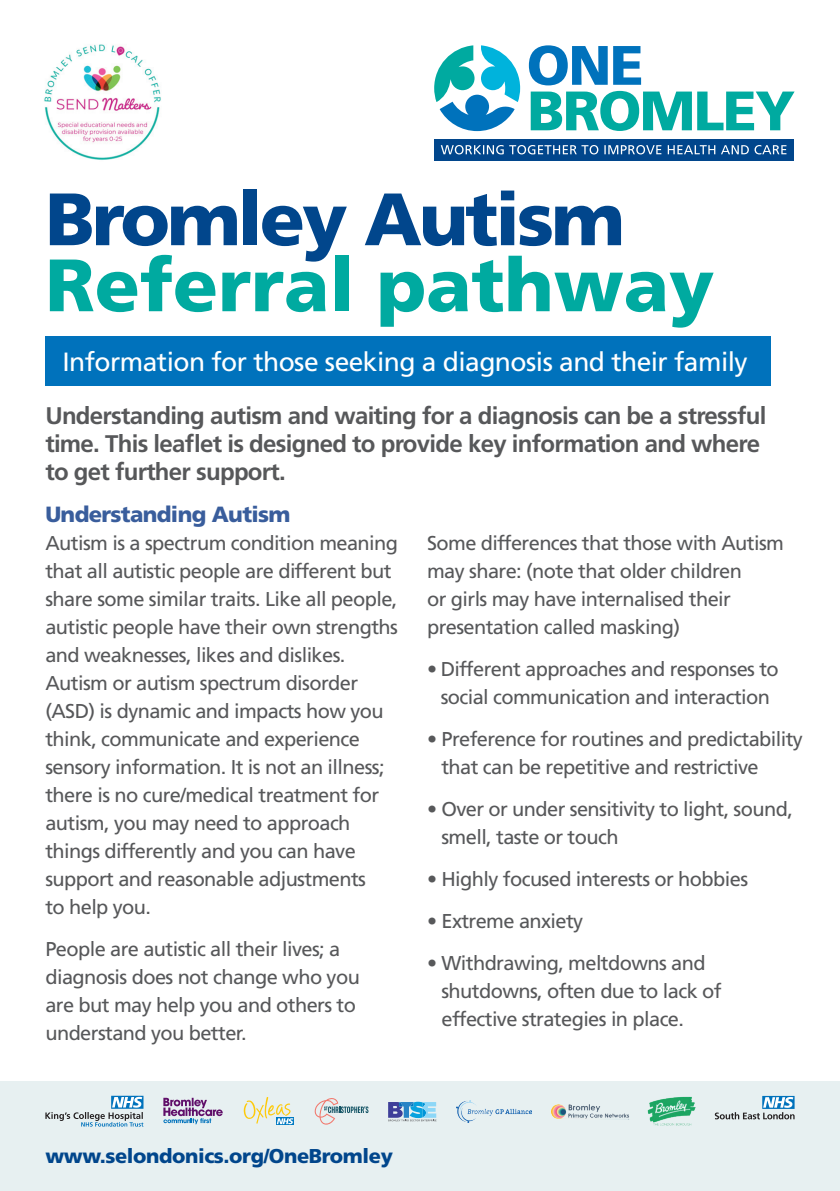
<style>
.page{position:relative;width:840px;height:1191px;background:#fff}
.page>*{position:absolute;margin:0;border:0;box-sizing:border-box;transform-origin:0 0}
.t1{font:900 74px "Frutiger LT Pro";color:#00aaa0}
.t2{font:900 74px "Frutiger LT Pro";letter-spacing:-.04em;color:#01468c}
.t3{font:26.4px "Frutiger LT Pro";letter-spacing:-.02em;color:#fff}
.t4{font:700 24px/28px "Frutiger LT Pro";letter-spacing:-.03em;color:#57585a}
.t5{font:900 22px "Frutiger LT Pro";letter-spacing:-.03em;color:#395d9c}
.t6{font:20px/28px "Frutiger LT Pro";letter-spacing:-.03em;color:#57585a}
.t7{font:900 20px "Frutiger LT Pro";letter-spacing:-.02em;color:#01468c}
</style>
<div class="page">
<div style="left:0;top:1081px;width:839px;height:110px;background:#e7f0f1"></div>
<div style="left:434px;top:139px;width:359px;height:21px;background:#01468c"></div>
<svg style="left:440px;top:145px;width:221px;height:9px"></svg>
<svg style="left:667px;top:145px;width:119px;height:9px"></svg>
<svg style="left:434px;top:45px;width:86px;height:86px"></svg>
<svg style="left:530px;top:91px;width:264px;height:40px"></svg>
<svg style="left:528px;top:45px;width:112px;height:40px"></svg>
<img style="left:44px;top:44px;width:117px;height:116px">
<div style="left:45px;top:336px;width:725px;height:49px;background:#0072bc"></div>
<svg style="left:163px;top:1097px;width:59px;height:27px"></svg>
<svg style="left:314px;top:1098px;width:54px;height:26px"></svg>
<div style="left:276px;top:1117px;width:18px;height:7px;background:#007ac2"></div>
<svg style="left:243px;top:1097px;width:50px;height:27px"></svg>
<svg style="left:388px;top:1101px;width:48px;height:20px"></svg>
<img style="left:647px;top:1096px;width:48px;height:30px">
<svg style="left:45px;top:1095px;width:98px;height:31px"></svg>
<img style="left:551px;top:1104px;width:78px;height:16px">
<img style="left:456px;top:1101px;width:75px;height:21px">
<svg style="left:714px;top:1096px;width:80px;height:23px"></svg>
<p class="t2" style="left:45px;top:175px;width:581px">Bromley Autism</p>
<h1 class="t1" style="left:45px;top:241px;width:670px">Referral pathway</h1>
<p class="t3" style="left:62px;top:346px;width:686px">Information for those seeking a diagnosis and their family</p>
<p class="t4" style="left:45px;top:401px;width:722px">Understanding autism and waiting for a diagnosis can be a stressful time. This leafet is designed to provide key information and where to get further support.</p>
<h2 class="t5" style="left:45px;top:500px;width:246px">Understanding Autism</h2>
<p class="t6" style="left:45px;top:529px;width:354px">Autism is a spectrum condition meaning that all autistic people are different but share some similar traits. Like all people, autistic people have their own strengths and weaknesses, likes and dislikes.<br>Autism or autism spectrum disorder (ASD) is dynamic and impacts how you think, communicate and experience sensory information. It is not an illness; there is no cure/medical treatment for autism, you may need to approach things differently and you can have support and reasonable adjustments<br>to help you.</p>
<p class="t6" style="left:45px;top:935px;width:316px">People are autistic all their lives; a diagnosis does not change who you are but may help you and others to understand you better.</p>
<p class="t6" style="left:427px;top:529px;width:358px">Some differences that those with Autism may share: (note that older children<br>or girls may have internalised their presentation called masking)</p>
<p class="t6" style="left:427px;top:655px;width:353px;text-align:center">• Different approaches and responses to social communication and interaction</p>
<p class="t6" style="left:441px;top:725px;width:363px;text-indent:-14px">• Preference for routines and predictability that can be repetitive and restrictive</p>
<p class="t6" style="left:441px;top:795px;width:353px;text-indent:-14px">• Over or under sensitivity to light, sound, smell, taste or touch</p>
<p class="t6" style="left:427px;top:865px;width:322px">• Highly focused interests or hobbies</p>
<p class="t6" style="left:427px;top:907px;width:158px">• Extreme anxiety</p>
<p class="t6" style="left:441px;top:949px;width:281px;text-indent:-14px">• Withdrawing, meltdowns and shutdowns, often due to lack of effective strategies in place.</p>
<p class="t7" style="left:45px;top:1143px;width:349px">www.selondonics.org/OneBromley</p>
</div>
